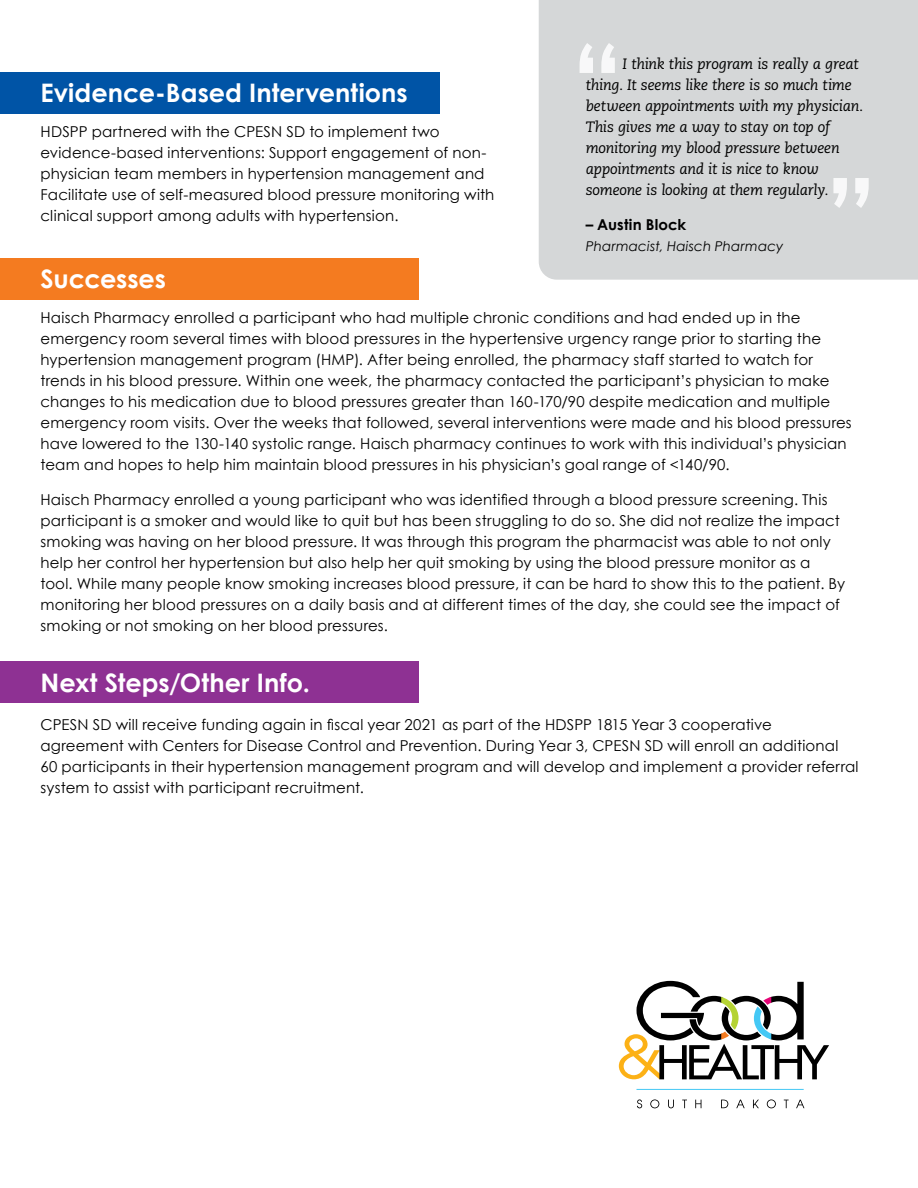
<style>
.page{position:relative;width:918px;height:1188px;background:#fff}
.page>*{position:absolute;margin:0;border:0;box-sizing:border-box;transform-origin:0 0}
.t1{font:700 25.5px "Century Gothic";color:#fff}
.t2{font:15px/21px "Century Gothic";letter-spacing:.01em;color:#000}
.t3{font:italic 15px/21px "Caecilia LT Pro 56";letter-spacing:-.015em;color:#000}
.t4{font:700 15px "Century Gothic";letter-spacing:.015em;color:#000}
.t5{font:italic 13.5px "Century Gothic";letter-spacing:.01em;color:#000}
</style>
<div class="page">
<div style="left:0;top:258px;width:418px;height:41px;background:#f47b20"></div>
<div style="left:0;top:662px;width:418px;height:41px;background:#8e3193"></div>
<div style="left:539px;top:0;width:379px;height:280px;background:#d5d7d8"></div>
<svg style="left:580px;top:43px;width:35px;height:30px"></svg>
<svg style="left:833px;top:178px;width:36px;height:30px"></svg>
<svg style="left:637px;top:1099px;width:167px;height:9px"></svg>
<hr style="left:637px;top:1089px;width:167px;height:1px;background:#44c8f5">
<svg style="left:619px;top:981px;width:210px;height:98px"></svg>
<div style="left:0;top:72px;width:440px;height:41px;background:#0054a6"></div>
<h1 class="t1" style="left:40px;top:74px;width:369px">Evidence-Based Interventions</h1>
<p class="t2" style="left:40px;top:121px;width:455px">HDSPP partnered with the CPESN SD to implement two evidence-based interventions: Support engagement of non&shy;physician team members in hypertension management and Facilitate use of self-measured blood pressure monitoring with clinical support among adults with hypertension.</p>
<p class="t3" style="left:586px;top:54px;width:279px;text-indent:37px">I think this program is really a great thing. It seems like there is so much time between appointments with my physician.<br>This gives me a way to stay on top of monitoring my blood pressure between appointments and it is nice to know someone is looking at them regularly.</p>
<p class="t4" style="left:586px;top:213px;width:102px">– Austin Block</p>
<p class="t5" style="left:586px;top:237px;width:199px">Pharmacist, Haisch Pharmacy</p>
<h1 class="t1" style="left:40px;top:260px;width:127px">Successes</h1>
<p class="t2" style="left:40px;top:307px;width:813px">Haisch Pharmacy enrolled a participant who had multiple chronic conditions and had ended up in the emergency room several times with blood pressures in the hypertensive urgency range prior to starting the hypertension management program (HMP). After being enrolled, the pharmacy staff started to watch for trends in his blood pressure. Within one week, the pharmacy contacted the participant’s physician to make changes to his medication due to blood pressures greater than 160-170/90 despite medication and multiple emergency room visits. Over the weeks that followed, several interventions were made and his blood pressures have lowered to the 130-140 systolic range. Haisch pharmacy continues to work with this individual’s physician team and hopes to help him maintain blood pressures in his physician’s goal range of &lt;140/90.</p>
<p class="t2" style="left:40px;top:488px;width:806px">Haisch Pharmacy enrolled a young participant who was identified through a blood pressure screening. This participant is a smoker and would like to quit but has been struggling to do so. She did not realize the impact smoking was having on her blood pressure. It was through this program the pharmacist was able to not only help her control her hypertension but also help her quit smoking by using the blood pressure monitor as a tool. While many people know smoking increases blood pressure, it can be hard to show this to the patient. By monitoring her blood pressures on a daily basis and at different times of the day, she could see the impact of smoking or not smoking on her blood pressures.</p>
<h1 class="t1" style="left:40px;top:663px;width:271px">Next Steps/Other Info.</h1>
<p class="t2" style="left:40px;top:714px;width:820px">CPESN SD will receive funding again in fiscal year 2021 as part of the HDSPP 1815 Year 3 cooperative agreement with Centers for Disease Control and Prevention. During Year 3, CPESN SD will enroll an additional 60 participants in their hypertension management program and will develop and implement a provider referral system to assist with participant recruitment.</p>
</div>
